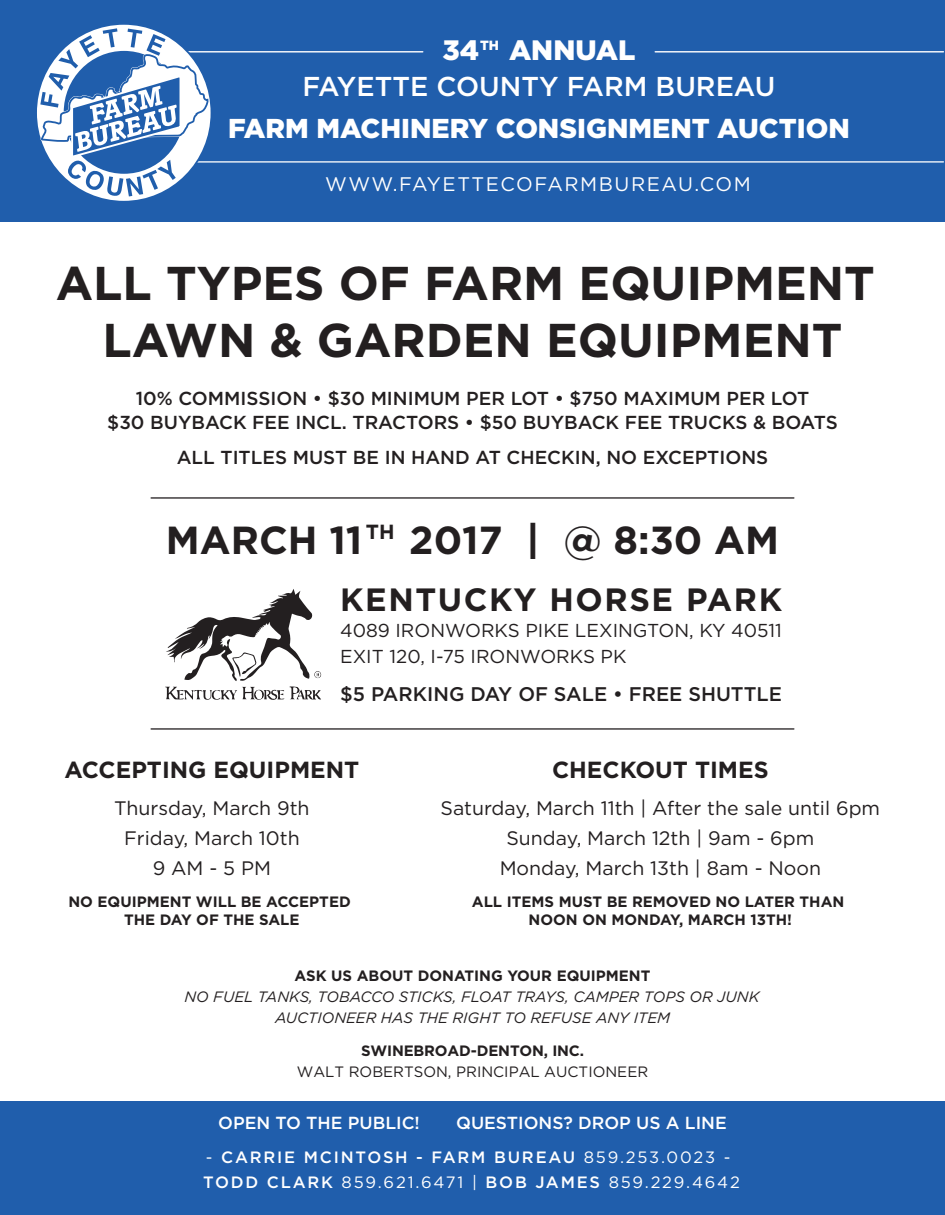
<style>
.page{position:relative;width:945px;height:1215px;background:#fff}
.page>*{position:absolute;margin:0;border:0;box-sizing:border-box;transform-origin:0 0}
.t1{font:700 47.4px/56.8px "Gotham";color:#231f20;text-align:center}
.t2{font:700 39.15px "Gotham";color:#231f20}
.t3{font:700 32.25px "Gotham";letter-spacing:.05em;color:#231f20}
.t4{font:900 28.05px "Gotham";color:#fff}
.t5{font:900 27.3px "Gotham";color:#fff}
.t6{font:500 27.3px "Gotham";color:#fff}
.t7{font:700 23.25px "Gotham";color:#231f20}
.t8{font:700 20.4px "Gotham";color:#231f20}
.t9{font:500 19.8px "Gotham";color:#231f20}
.t10{font:19.65px "Gotham";letter-spacing:.08em;color:#fff}
.t11{font:19.5px/30px "Gotham";color:#231f20;text-align:center}
.t12{font:500 18.75px/24px "Gotham";color:#231f20;text-align:center}
.t13{font:18.75px/25.7px "Gotham";color:#231f20}
.t14{font:500 17.4px "Gotham";color:#fff}
.t15{font:500 16.35px/25.8px "Gotham";letter-spacing:.11em;color:#fff}
.t16{font:700 15px/18px "Gotham";color:#231f20;text-align:center}
.t17{font:italic 15px/21px "Gotham";color:#231f20;text-align:center}
.t18{font:15px "Gotham";color:#231f20}
.s1{font-weight:400}
</style>
<div class="page">
<div style="left:0;top:0;width:945px;height:222px;background:#205eac"></div>
<hr style="left:181px;top:161px;width:762px;height:2px;background:#fff">
<hr style="left:176px;top:51px;width:247px;height:2px;background:#fff">
<hr style="left:655px;top:51px;width:288px;height:2px;background:#fff">
<svg style="left:37px;top:24px;width:176px;height:177px"></svg>
<svg style="left:165px;top:589px;width:157px;height:111px"></svg>
<div style="left:0;top:1102px;width:945px;height:113px;background:#205eac"></div>
<hr style="left:151px;top:497px;width:643px;height:2px;background:#231f20">
<hr style="left:151px;top:728px;width:643px;height:2px;background:#231f20">
<h3 class="t4" style="left:442px;top:30px;width:195px">34<sup>TH</sup> ANNUAL</h3>
<h3 class="t6" style="left:303px;top:69px;width:474px">FAYETTE COUNTY FARM BUREAU</h3>
<h3 class="t5" style="left:228px;top:110px;width:623px">FARM MACHINERY CONSIGNMENT AUCTION</h3>
<h3 class="t10" style="left:325px;top:172px;width:427px">WWW.FAYETTECOFARMBUREAU.COM</h3>
<h1 class="t1" style="left:56px;top:255px;width:821px">ALL TYPES OF FARM EQUIPMENT<br>LAWN &amp; GARDEN EQUIPMENT</h1>
<p class="t12" style="left:107px;top:386px;width:732px">10% COMMISSION • $30 MINIMUM PER LOT • $750 MAXIMUM PER LOT<br>$30 BUYBACK FEE INCL. TRACTORS • $50 BUYBACK FEE TRUCKS &amp; BOATS</p>
<p class="t12" style="left:177px;top:445px;width:593px">ALL TITLES MUST BE IN HAND AT CHECKIN, NO EXCEPTIONS</p>
<h2 class="t2" style="left:166px;top:514px;width:615px">MARCH 11 2017 | @ 8:30 AM</h2>
<h3 class="t3" style="left:340px;top:578px;width:444px">KENTUCKY HORSE PARK</h3>
<p class="t13" style="left:340px;top:617px;width:443px">4089 IRONWORKS PIKE LEXINGTON, KY 40511<br>EXIT 120, I-75 IRONWORKS PK</p>
<h3 class="t8" style="left:366px;top:519px;width:30px">TH</h3>
<h3 class="t9" style="left:340px;top:681px;width:443px">$5 PARKING DAY OF SALE • FREE SHUTTLE</h3>
<h3 class="t7" style="left:64px;top:754px;width:297px">ACCEPTING EQUIPMENT</h3>
<h3 class="t11" style="left:114px;top:793px;width:197px">Thursday, March 9th<br>Friday, March 10th<br>9 AM - 5 PM</h3>
<p class="t16" style="left:68px;top:893px;width:284px">NO EQUIPMENT WILL BE ACCEPTED<br>THE DAY OF THE SALE</p>
<h3 class="t7" style="left:552px;top:754px;width:218px">CHECKOUT TIMES</h3>
<h3 class="t11" style="left:441px;top:793px;width:441px">Saturday, March 11th | After the sale until 6pm<br>Sunday, March 12th | 9am - 6pm<br>Monday, March 13th | 8am - Noon</h3>
<p class="t16" style="left:472px;top:893px;width:374px">ALL ITEMS MUST BE REMOVED NO LATER THAN<br>NOON ON MONDAY, MARCH 13TH!</p>
<p class="t16" style="left:295px;top:966px;width:358px">ASK US ABOUT DONATING YOUR EQUIPMENT</p>
<p class="t17" style="left:184px;top:985px;width:577px">NO FUEL TANKS, TOBACCO STICKS, FLOAT TRAYS, CAMPER TOPS OR JUNK<br>AUCTIONEER HAS THE RIGHT TO REFUSE ANY ITEM</p>
<p class="t16" style="left:361px;top:1041px;width:225px">SWINEBROAD-DENTON, INC.</p>
<p class="t18" style="left:297px;top:1062px;width:353px">WALT ROBERTSON, PRINCIPAL AUCTIONEER</p>
<p class="t14" style="left:218px;top:1111px;width:203px">OPEN TO THE PUBLIC!</p>
<p class="t14" style="left:456px;top:1111px;width:272px">QUESTIONS? DROP US A LINE</p>
<p class="t15" style="left:203px;top:1144px;width:538px"><span class="s1">-</span> CARRIE MCINTOSH - FARM BUREAU <span class="s1">859.253.0023 -<br></span>TODD CLARK <span class="s1">859.621.6471 |</span> BOB JAMES <span class="s1">859.229.4642</span></p>
</div>
